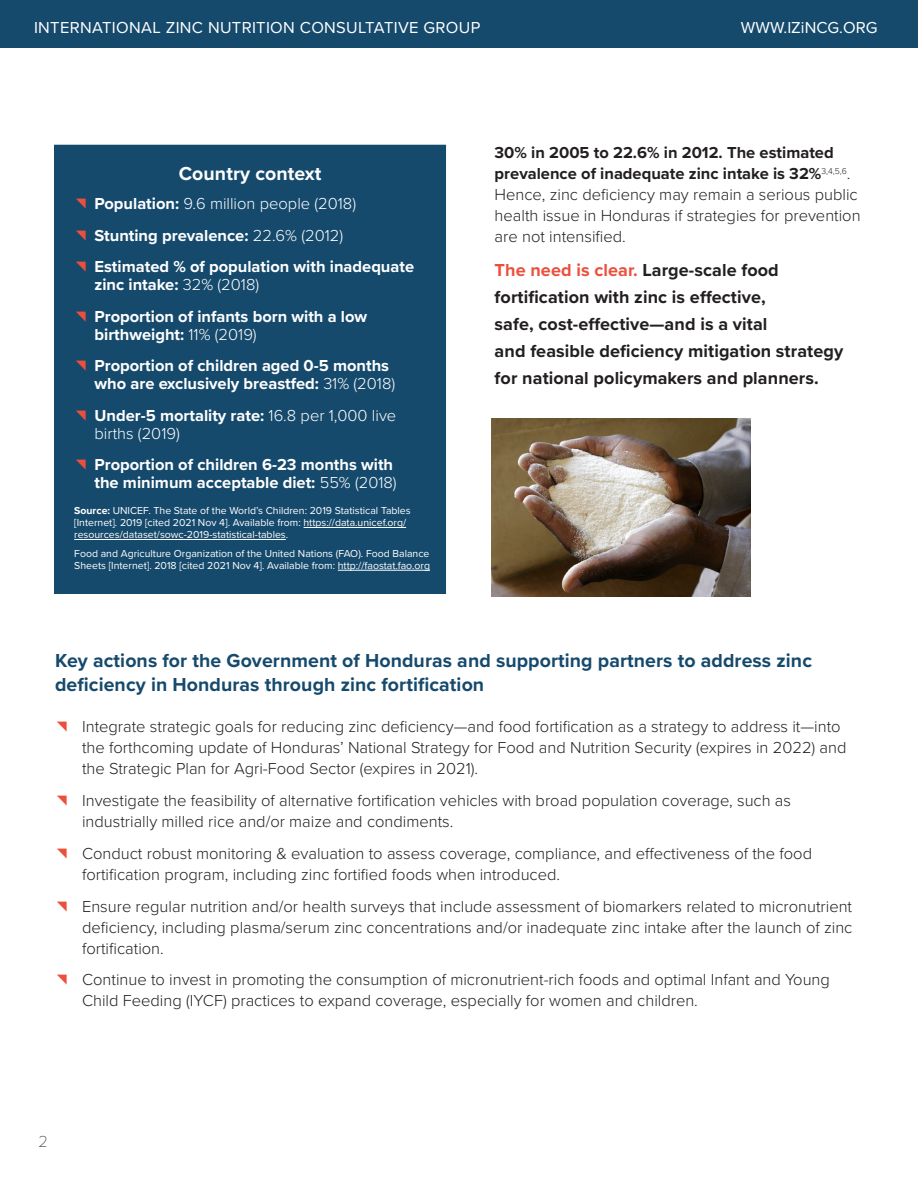
<style>
.page{position:relative;width:918px;height:1188px;background:#fff}
.page>*{position:absolute;margin:0;border:0;box-sizing:border-box;transform-origin:0 0}
.Header_3{font:700 19.5px/24px "Proxima Nova";letter-spacing:.005em;color:#164a6d}
.Header_1{font:700 19.5px "Proxima Nova";letter-spacing:.005em;color:#fff}
.Conclusion_statement{font:700 18px/27px "Proxima Nova";letter-spacing:.005em;color:#231f20}
.Body_Text{font:300 16.5px/21px "Proxima Nova";color:#231f20}
.t1{font:700 16.5px/18px "Proxima Nova";color:#fff}
.t2{font:300 16.5px/18px "Proxima Nova";color:#fff}
.t3{font:16.5px "Proxima Nova";letter-spacing:.02em;color:#fff}
.t4{font:16.5px "Proxima Nova";color:#fff}
.t5{font:100 16.5px "Proxima Nova T";color:#231f20}
.Small_white_footnote{font:10.5px/12px "Proxima Nova";color:#fff}
.s1{font-family:"Arial Unicode MS";font-weight:400;font-size:22.5px;color:#ed4f3d}
.s2{font-weight:700}
.s3{font-weight:300}
.s4{color:#ed4f3d}
</style>
<div class="page">
<div style="left:0;top:0;width:918px;height:48px;background:#164a6d"></div>
<div style="left:54px;top:145px;width:392px;height:449px;background:#164a6d"></div>
<hr style="left:304px;top:527px;width:102px;height:1px;background:#fff">
<hr style="left:74px;top:539px;width:212px;height:1px;background:#fff">
<hr style="left:338px;top:570px;width:92px;height:1px;background:#fff">
<img style="left:491px;top:418px;width:260px;height:179px">
<p class="t3" style="left:34px;top:16px;width:448px">INTERNATIONAL ZINC NUTRITION CONSULTATIVE GROUP</p>
<p class="t4" style="left:741px;top:16px;width:138px">WWW.IZiNCG.ORG</p>
<p class="Header_1" style="left:179px;top:159px;width:144px">Country context</p>
<p class="t2" style="left:74px;top:194px;width:283px"><span class="s1">◥</span> <span class="s2">Population:</span> 9.6 million people (2018)</p>
<p class="t1" style="left:74px;top:226px;width:270px"><span class="s1">◥</span> Stunting prevalence: <span class="s3">22.6% (2012)</span></p>
<p class="t1" style="left:94px;top:257px;width:321px;text-indent:-20px"><span class="s1">◥</span> Estimated % of population with inadequate zinc intake: <span class="s3">32% (2018)</span></p>
<p class="t1" style="left:94px;top:307px;width:274px;text-indent:-20px"><span class="s1">◥</span> Proportion of infants born with a low birthweight: <span class="s3">11% (2019)</span></p>
<p class="t1" style="left:94px;top:356px;width:302px;text-indent:-20px"><span class="s1">◥</span> Proportion of children aged 0-5 months who are exclusively breastfed: <span class="s3">31% (2018)</span></p>
<p class="t2" style="left:94px;top:405px;width:303px;text-indent:-20px"><span class="s1">◥</span> <span class="s2">Under-5 mortality rate:</span> 16.8 per 1,000 live births (2019)</p>
<p class="t1" style="left:74px;top:455px;width:324px;text-align:right"><span class="s1">◥</span> Proportion of children 6-23 months with the minimum acceptable diet: <span class="s3">55% (2018)</span></p>
<p class="Small_white_footnote" style="left:74px;top:504px;width:338px"><span class="s2">Source:</span> UNICEF. The State of the World’s Children: 2019 Statistical Tables [Internet]. 2019 [cited 2021 Nov 4]. Available from: https://data.unicef.org/ resources/dataset/sowc-2019-statistical-tables.</p>
<p class="Small_white_footnote" style="left:74px;top:547px;width:357px">Food and Agriculture Organization of the United Nations (FAO). Food Balance<br>Sheets [Internet]. 2018 [cited 2021 Nov 4]. Available from: http://faostat.fao.org</p>
<p class="Body_Text" style="left:495px;top:141px;width:368px"><span class="s2">30% in 2005 to 22.6% in 2012. The estimated prevalence of inadequate zinc intake is 32%</span><sup>3,4,5,6</sup>.<br>Hence, zinc deficiency may remain a serious public health issue in Honduras if strategies for prevention are not intensified.</p>
<p class="Conclusion_statement" style="left:495px;top:256px;width:350px"><span class="s4">The need is clear.</span> Large-scale food fortification with zinc is effective,<br>safe, cost-effective—and is a vital<br>and feasible deficiency mitigation strategy for national policymakers and planners.</p>
<p class="Header_3" style="left:55px;top:648px;width:758px">Key actions for the Government of Honduras and supporting partners to address zinc deficiency in Honduras through zinc fortification</p>
<p class="Body_Text" style="left:82px;top:715px;width:766px;text-indent:-27px"><span class="s1">◥</span> Integrate strategic goals for reducing zinc deficiency—and food fortification as a strategy to address it—into the forthcoming update of Honduras’ National Strategy for Food and Nutrition Security (expires in 2022) and the Strategic Plan for Agri-Food Sector (expires in 2021).</p>
<p class="Body_Text" style="left:82px;top:789px;width:711px;text-indent:-27px"><span class="s1">◥</span> Investigate the feasibility of alternative fortification vehicles with broad population coverage, such as industrially milled rice and/or maize and condiments.</p>
<p class="Body_Text" style="left:82px;top:842px;width:732px;text-indent:-27px"><span class="s1">◥</span> Conduct robust monitoring &amp; evaluation to assess coverage, compliance, and effectiveness of the food fortification program, including zinc fortified foods when introduced.</p>
<p class="Body_Text" style="left:82px;top:895px;width:772px;text-align:justify;text-indent:-27px"><span class="s1">◥</span> Ensure regular nutrition and/or health surveys that include assessment of biomarkers related to micronutrient deficiency, including plasma/serum zinc concentrations and/or inadequate zinc intake after the launch of zinc fortification.</p>
<p class="Body_Text" style="left:82px;top:969px;width:749px;text-indent:-27px"><span class="s1">◥</span> Continue to invest in promoting the consumption of micronutrient-rich foods and optimal Infant and Young<br>Child Feeding (IYCF) practices to expand coverage, especially for women and children.</p>
<p class="t5" style="left:38px;top:1129px;width:11px">2</p>
</div>
